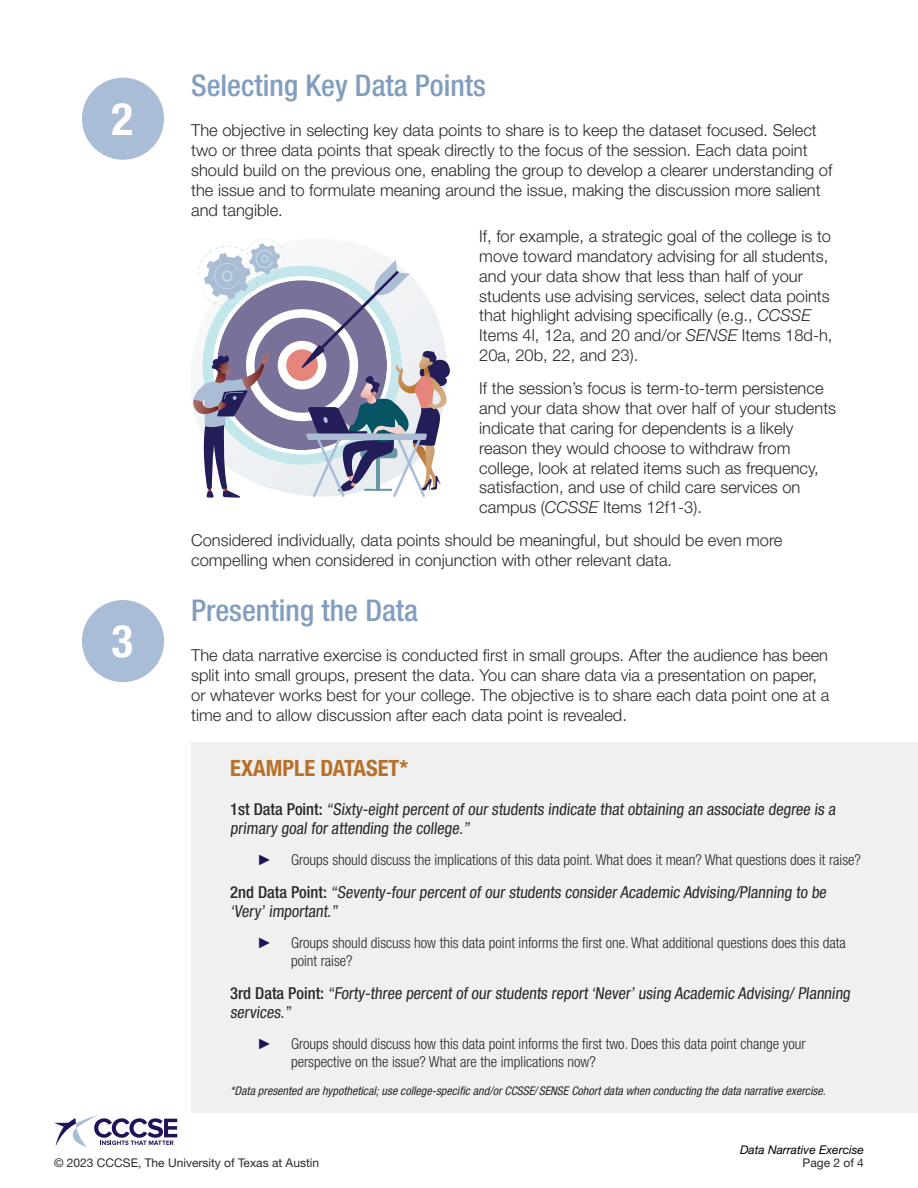
<style>
.page{position:relative;width:918px;height:1188px;background:#fff}
.page>*{position:absolute;margin:0;border:0;box-sizing:border-box;transform-origin:0 0}
.t1{font:700 condensed 45px "Helvetica Neue LT Std";color:#fff}
.Subsection_Header{font:500 condensed 30px "Helvetica Neue LT Std";color:#829ebf}
.Sidebar_Heading{font:700 condensed 22.5px "Helvetica Neue LT Std";color:#b67029}
.Body{font:300 16.5px/19.8px "Helvetica Neue LT Std";color:#292929}
.Sidebar_Subhead{font:condensed 16.5px/19px "Helvetica Neue LT Std";color:#292929}
.t2{font:300 condensed 15px/18px "Helvetica Neue LT Std";color:#292929}
.t3{font:15px "Arial";color:#211159}
.Note{font:italic condensed 12px "Helvetica Neue LT Std";color:#292929}
.t4{font:12px "Helvetica Neue LT Std";color:#292929}
.t5{font:italic 12px "Helvetica Neue LT Std";color:#000}
.s1{font-style:italic}
.s2{font-weight:500}
</style>
<div class="page">
<svg style="left:54px;top:1115px;width:123px;height:32px"></svg>
<svg style="left:193px;top:238px;width:257px;height:260px"></svg>
<div style="left:82px;top:78px;width:82px;height:82px;background:#a9bdd6;border-radius:50%"></div>
<div style="left:191px;top:742px;width:727px;height:370px;background:#f0f0f0"></div>
<div style="left:82px;top:600px;width:82px;height:82px;background:#a9bdd6;border-radius:50%"></div>
<p class="t1" style="left:112px;top:92px;width:23px">2</p>
<p class="t1" style="left:112px;top:614px;width:23px">3</p>
<h3 class="Subsection_Header" style="left:191px;top:68px;width:296px">Selecting Key Data Points</h3>
<p class="Body" style="left:191px;top:120px;width:643px">The objective in selecting key data points to share is to keep the dataset focused. Select two or three data points that speak directly to the focus of the session. Each data point should build on the previous one, enabling the group to develop a clearer understanding of the issue and to formulate meaning around the issue, making the discussion more salient and tangible.</p>
<p class="Body" style="left:479px;top:226px;width:355px">If, for example, a strategic goal of the college is to move toward mandatory advising for all students, and your data show that less than half of your students use advising services, select data points that highlight advising specifically (e.g., <span class="s1">CCSSE </span>Items 4l, 12a, and 20 and/or <span class="s1">SENSE</span> Items 18d-h, 20a, 20b, 22, and 23).</p>
<p class="Body" style="left:479px;top:378px;width:358px">If the session’s focus is term-to-term persistence and your data show that over half of your students indicate that caring for dependents is a likely reason they would choose to withdraw from college, look at related items such as frequency, satisfaction, and use of child care services on campus (<span class="s1">CCSSE</span> Items 12f1-3).</p>
<p class="Body" style="left:191px;top:530px;width:593px">Considered individually, data points should be meaningful, but should be even more compelling when considered in conjunction with other relevant data.</p>
<h3 class="Subsection_Header" style="left:191px;top:593px;width:228px">Presenting the Data</h3>
<p class="Body" style="left:191px;top:645px;width:640px">The data narrative exercise is conducted first in small groups. After the audience has been split into small groups, present the data. You can share data via a presentation on paper, or whatever works best for your college. The objective is to share each data point one at a time and to allow discussion after each data point is revealed.</p>
<h4 class="Sidebar_Heading" style="left:230px;top:754px;width:179px">EXAMPLE DATASET*</h4>
<h5 class="Sidebar_Subhead" style="left:230px;top:799px;width:609px"><span class="s2">1st Data Point:</span> “Sixty-eight percent of our students indicate that obtaining an associate degree is a primary goal for attending the college.”</h5>
<p class="t3" style="left:257px;top:850px;width:16px">►</p>
<p class="t2" style="left:291px;top:851px;width:571px">Groups should discuss the implications of this data point. What does it mean? What questions does it raise?</p>
<h5 class="Sidebar_Subhead" style="left:230px;top:882px;width:600px"><span class="s2">2nd Data Point:</span> “Seventy-four percent of our students consider Academic Advising/Planning to be ‘Very’ important.”</h5>
<p class="t3" style="left:257px;top:933px;width:16px">►</p>
<p class="t2" style="left:291px;top:934px;width:556px">Groups should discuss how this data point informs the first one. What additional questions does this data point raise?</p>
<h5 class="Sidebar_Subhead" style="left:230px;top:983px;width:624px"><span class="s2">3rd Data Point:</span> “Forty-three percent of our students report ‘Never’ using Academic Advising/ Planning services.”</h5>
<p class="t3" style="left:257px;top:1034px;width:16px">►</p>
<p class="t2" style="left:291px;top:1035px;width:516px">Groups should discuss how this data point informs the first two. Does this data point change your perspective on the issue? What are the implications now?</p>
<p class="Note" style="left:230px;top:1083px;width:597px">*Data presented are hypothetical; use college-specific and/or CCSSE/ SENSE Cohort data when conducting the data narrative exercise.</p>
<p class="t5" style="left:740px;top:1143px;width:125px">Data Narrative Exercise</p>
<p class="t4" style="left:54px;top:1155px;width:267px">© 2023 CCCSE, The University of Texas at Austin</p>
<p class="t4" style="left:803px;top:1155px;width:63px">Page 2 of 4</p>
</div>
